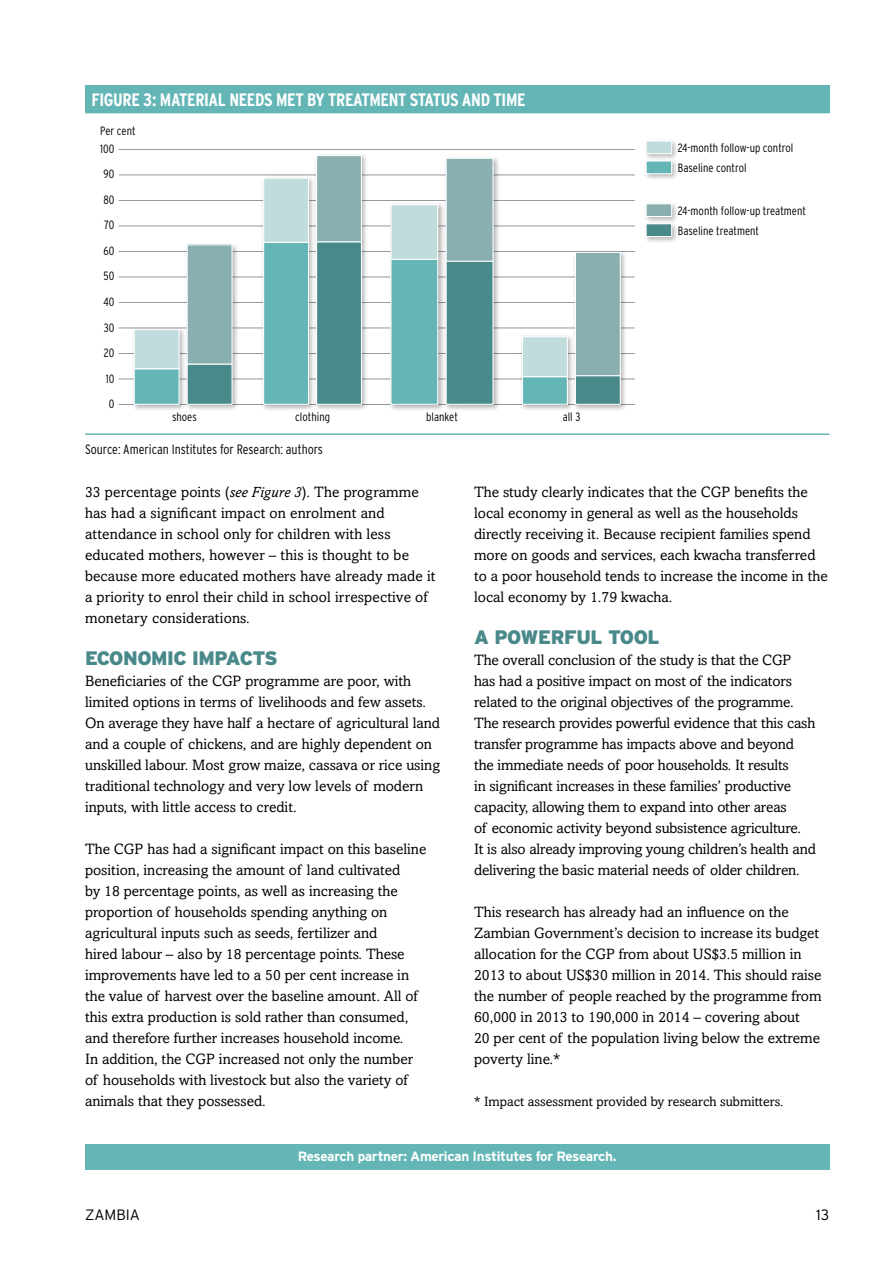
<style>
.page{position:relative;width:893px;height:1263px;background:#fff}
.page>*{position:absolute;margin:0;border:0;box-sizing:border-box;transform-origin:0 0}
.t1{font:900 19.5px "Interstate";letter-spacing:-.025em;color:#4a898a}
.t2{font:700 condensed 18px "Interstate";letter-spacing:-.02em;color:#fff}
.t3{font:15px/21px "Amasis";color:#000}
.t4{font:300 15px "Interstate";color:#000}
.t5{font:13.5px "Amasis";color:#000}
.t6{font:700 13.5px "Interstate";letter-spacing:-.025em;color:#fff}
.t7{font:300 condensed 13.5px "Interstate";color:#000}
.t8{font:300 condensed 12px/25.5px "Interstate";color:#000}
.s1{font-style:italic}
</style>
<div class="page">
<div style="left:85px;top:85px;width:744px;height:28px;background:#64b5b6"></div>
<hr style="left:85px;top:433px;width:744px;height:2px;background:#64b5b6">
<hr style="left:119px;top:404px;width:516px;height:1px;background:#939598">
<hr style="left:119px;top:378px;width:516px;height:1px;background:#939598">
<hr style="left:119px;top:353px;width:516px;height:1px;background:#939598">
<hr style="left:119px;top:327px;width:516px;height:1px;background:#939598">
<hr style="left:119px;top:302px;width:516px;height:1px;background:#939598">
<hr style="left:119px;top:276px;width:516px;height:1px;background:#939598">
<hr style="left:119px;top:251px;width:516px;height:1px;background:#939598">
<hr style="left:119px;top:225px;width:516px;height:1px;background:#939598">
<hr style="left:119px;top:200px;width:516px;height:1px;background:#939598">
<hr style="left:119px;top:174px;width:516px;height:1px;background:#939598">
<hr style="left:119px;top:149px;width:516px;height:1px;background:#939598">
<img style="left:129px;top:327px;width:53px;height:83px">
<div style="left:134px;top:369px;width:45px;height:35px;background:#64b5b6"></div>
<div style="left:134px;top:368px;width:46px;height:37px;border:1px solid #fff"></div>
<div style="left:134px;top:330px;width:45px;height:39px;background:#c0dcdc"></div>
<div style="left:134px;top:329px;width:46px;height:40px;border:1px solid #fff"></div>
<img style="left:182px;top:245px;width:59px;height:165px">
<div style="left:187px;top:364px;width:45px;height:40px;background:#4a898a"></div>
<div style="left:187px;top:363px;width:46px;height:42px;border:1px solid #fff"></div>
<div style="left:187px;top:245px;width:45px;height:119px;background:#8aafb0"></div>
<div style="left:187px;top:244px;width:46px;height:121px;border:1px solid #fff"></div>
<img style="left:259px;top:174px;width:53px;height:236px">
<div style="left:264px;top:242px;width:45px;height:162px;background:#64b5b6"></div>
<div style="left:263px;top:242px;width:46px;height:163px;border:1px solid #fff"></div>
<div style="left:264px;top:178px;width:45px;height:64px;background:#c0dcdc"></div>
<div style="left:263px;top:178px;width:46px;height:65px;border:1px solid #fff"></div>
<img style="left:312px;top:154px;width:59px;height:256px">
<div style="left:317px;top:242px;width:44px;height:162px;background:#4a898a"></div>
<div style="left:316px;top:241px;width:46px;height:164px;border:1px solid #fff"></div>
<div style="left:317px;top:156px;width:44px;height:86px;background:#8aafb0"></div>
<div style="left:316px;top:155px;width:46px;height:87px;border:1px solid #fff"></div>
<img style="left:386px;top:203px;width:55px;height:207px">
<div style="left:391px;top:259px;width:47px;height:145px;background:#64b5b6"></div>
<div style="left:390px;top:259px;width:48px;height:146px;border:1px solid #fff"></div>
<div style="left:391px;top:205px;width:47px;height:54px;background:#c0dcdc"></div>
<div style="left:390px;top:204px;width:48px;height:56px;border:1px solid #fff"></div>
<img style="left:441px;top:158px;width:61px;height:252px">
<div style="left:446px;top:261px;width:47px;height:143px;background:#4a898a"></div>
<div style="left:446px;top:261px;width:48px;height:144px;border:1px solid #fff"></div>
<div style="left:446px;top:158px;width:47px;height:103px;background:#8aafb0"></div>
<div style="left:446px;top:158px;width:48px;height:104px;border:1px solid #fff"></div>
<img style="left:518px;top:335px;width:53px;height:75px">
<div style="left:522px;top:377px;width:45px;height:27px;background:#64b5b6"></div>
<div style="left:522px;top:376px;width:46px;height:29px;border:1px solid #fff"></div>
<div style="left:522px;top:337px;width:45px;height:40px;background:#c0dcdc"></div>
<div style="left:522px;top:336px;width:46px;height:41px;border:1px solid #fff"></div>
<img style="left:571px;top:251px;width:59px;height:159px">
<div style="left:575px;top:376px;width:45px;height:28px;background:#4a898a"></div>
<div style="left:575px;top:375px;width:46px;height:30px;border:1px solid #fff"></div>
<div style="left:575px;top:252px;width:45px;height:124px;background:#8aafb0"></div>
<div style="left:575px;top:252px;width:46px;height:124px;border:1px solid #fff"></div>
<img style="left:645px;top:204px;width:32px;height:15px">
<div style="left:646px;top:204px;width:26px;height:13px;background:#8aafb0"></div>
<div style="left:646px;top:203px;width:26px;height:14px;border:1px solid #fff"></div>
<img style="left:645px;top:219px;width:32px;height:23px">
<div style="left:646px;top:224px;width:26px;height:13px;background:#4a898a"></div>
<div style="left:646px;top:223px;width:26px;height:14px;border:1px solid #fff"></div>
<img style="left:646px;top:141px;width:31px;height:15px">
<div style="left:646px;top:141px;width:26px;height:13px;background:#c0dcdc"></div>
<div style="left:646px;top:140px;width:26px;height:14px;border:1px solid #fff"></div>
<img style="left:646px;top:156px;width:31px;height:23px">
<div style="left:646px;top:161px;width:26px;height:13px;background:#64b5b6"></div>
<div style="left:646px;top:160px;width:26px;height:14px;border:1px solid #fff"></div>
<div style="left:85px;top:1144px;width:744px;height:25px;background:#64b5b6"></div>
<p class="t2" style="left:91px;top:90px;width:89px">FIGURE 3: MATERIA</p>
<p class="t2" style="left:218px;top:90px;width:120px">L NEEDSMET BYTREATMENT</p>
<p class="t2" style="left:410px;top:90px;width:9px">STATUS</p>
<p class="t2" style="left:462px;top:90px;width:41px">AN D TIME</p>
<p class="t8" style="left:100px;top:118px;width:37px">Per cent</p>
<p class="t8" style="left:100px;top:136px;width:16px;text-align:right">100<br>90<br>80<br>70<br>60<br>50<br>40<br>30<br>20<br>10<br>0</p>
<p class="t8" style="left:172px;top:404px;width:26px">shoes</p>
<p class="t8" style="left:295px;top:404px;width:36px">clothing</p>
<p class="t8" style="left:426px;top:404px;width:33px">blanket</p>
<p class="t8" style="left:563px;top:404px;width:19px">all 3</p>
<p class="t7" style="left:85px;top:441px;width:240px">Source: American Institutes for Research: authors</p>
<p class="t8" style="left:678px;top:138px;width:117px;line-height:20px">24-month follow-up control<br>Baseline control</p>
<p class="t8" style="left:678px;top:200px;width:129px;line-height:20px">24-month follow-up treatment<br>Baseline treatment</p>
<p class="t3" style="left:85px;top:481px;width:352px">33 percentage points (<span class="s1">see Figure 3</span>). The programme has had a significant impact on enrolment and attendance in school only for children with less educated mothers, however – this is thought to be because more educated mothers have already made it a priority to enrol their child in school irrespective of monetary considerations.</p>
<h1 class="t1" style="left:85px;top:647px;width:194px">ECONOMIC IMPACT S</h1>
<p class="t3" style="left:85px;top:670px;width:357px">Beneficiaries of the CGP programme are poor, with limited options in terms of livelihoods and few assets.<br>On average they have half a hectare of agricultural land and a couple of chickens, and are highly dependent on unskilled labour. Most grow maize, cassava or rice using traditional technology and very low levels of modern inputs, with little access to credit.</p>
<p class="t3" style="left:85px;top:838px;width:343px">The CGP has had a significant impact on this baseline position, increasing the amount of land cultivated<br>by 18 percentage points, as well as increasing the proportion of households spending anything on agricultural inputs such as seeds, fertilizer and<br>hired labour – also by 18 percentage points. These improvements have led to a 50 per cent increase in the value of harvest over the baseline amount. All of this extra production is sold rather than consumed, and therefore further increases household income.<br>In addition, the CGP increased not only the number of households with livestock but also the variety of animals that they possessed.</p>
<p class="t3" style="left:474px;top:481px;width:355px">The study clearly indicates that the CGP benefits the local economy in general as well as the households directly receiving it. Because recipient families spend more on goods and services, each kwacha transferred to a poor household tends to increase the income in the local economy by 1.79 kwacha.</p>
<h1 class="t1" style="left:474px;top:626px;width:187px">A POWERFUL TOOL</h1>
<p class="t3" style="left:474px;top:649px;width:343px">The overall conclusion of the study is that the CGP has had a positive impact on most of the indicators related to the original objectives of the programme.<br>The research provides powerful evidence that this cash transfer programme has impacts above and beyond the immediate needs of poor households. It results<br>in significant increases in these families’ productive capacity, allowing them to expand into other areas<br>of economic activity beyond subsistence agriculture.<br>It is also already improving young children’s health and delivering the basic material needs of older children.</p>
<p class="t3" style="left:474px;top:901px;width:349px">This research has already had an influence on the Zambian Government’s decision to increase its budget allocation for the CGP from about US$3.5 million in 2013 to about US$30 million in 2014. This should raise the number of people reached by the programme from 60,000 in 2013 to 190,000 in 2014 – covering about<br>20 per cent of the population living below the extreme poverty line.*</p>
<p class="t5" style="left:474px;top:1093px;width:311px">* Impact assessment provided by research submitters.</p>
<p class="t6" style="left:298px;top:1148px;width:320px">Research partner: American Institutes for Research.</p>
<p class="t4" style="left:85px;top:1206px;width:48px">ZAMBIA</p>
<p class="t4" style="left:816px;top:1206px;width:15px">13</p>
</div>
